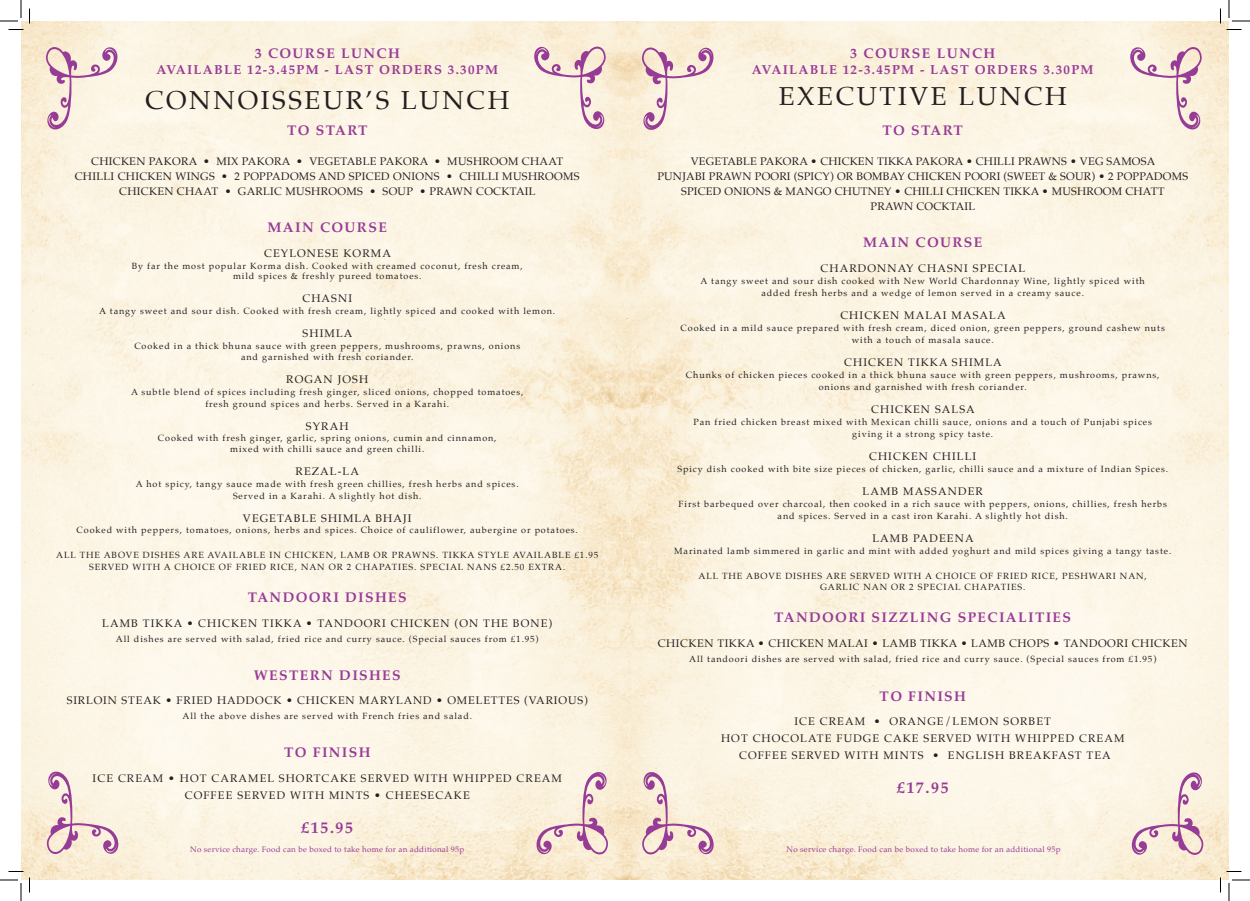
<style>
.page{position:relative;width:1250px;height:901px;background:#fff}
.page>*{position:absolute;margin:0;border:0;box-sizing:border-box;transform-origin:0 0}
.t1{font:26px "Palatino";letter-spacing:.1em;color:#231f20}
.t2{font:700 16px "Palatino";letter-spacing:.1em;color:#973c96}
.t3{font:700 14px "Palatino";letter-spacing:.1em;color:#973c96}
.t4{font:700 13px "Palatino";letter-spacing:.1em;color:#973c96}
.t5{font:11px/17px "Palatino";letter-spacing:.1em;color:#231f20;text-align:center}
.t6{font:11px/15px "Palatino";letter-spacing:.02em;color:#231f20;text-align:center}
.t7{font:11px/15px "Palatino";letter-spacing:.03em;color:#231f20;text-align:center}
.t8{font:11px "Palatino";letter-spacing:.08em;color:#231f20}
.t9{font:11px "Palatino";letter-spacing:.05em;color:#231f20}
.t10{font:9px/12px "Palatino";letter-spacing:.1em;color:#231f20;text-align:center}
.t11{font:8px "Palatino";letter-spacing:.03em;color:#973c96}
</style>
<div class="page">
<img style="left:21px;top:21px;width:1208px;height:859px">
<svg style="left:1127px;top:45px;width:75px;height:87px;background:#ecd8d5"></svg>
<svg style="left:641px;top:45px;width:75px;height:88px;background:#ecd6d2"></svg>
<svg style="left:1129px;top:770px;width:75px;height:87px;background:#ecd7d3"></svg>
<svg style="left:641px;top:769px;width:75px;height:87px;background:#ebd5cf"></svg>
<svg style="left:532px;top:45px;width:74px;height:87px;background:#ecd7d3"></svg>
<svg style="left:45px;top:45px;width:75px;height:87px;background:#ecd7d4"></svg>
<svg style="left:534px;top:769px;width:75px;height:87px;background:#ebd5cf"></svg>
<svg style="left:46px;top:769px;width:75px;height:87px;background:#ecd7d3"></svg>
<svg style="left:0;top:0;width:30px;height:30px"></svg>
<svg style="left:0;top:871px;width:30px;height:30px"></svg>
<svg style="left:1219px;top:0;width:31px;height:30px"></svg>
<svg style="left:1219px;top:871px;width:31px;height:30px"></svg>
<h3 class="t3" style="left:255px;top:41px;width:146px">3 COURSE LUNCH</h3>
<h3 class="t4" style="left:156px;top:59px;width:343px">AVAILABLE 12-3.45PM - LAST ORDERS 3.30PM</h3>
<h1 class="t1" style="left:145px;top:79px;width:366px">CONNOISSEUR’S LUNCH</h1>
<h3 class="t3" style="left:287px;top:118px;width:82px">TO START</h3>
<p class="t7" style="left:75px;top:154px;width:506px">CHICKEN PAKORA • MIX PAKORA • VEGETABLE PAKORA • MUSHROOM CHAAT<br>CHILLI CHICKEN WINGS • 2 POPPADOMS AND SPICED ONIONS • CHILLI MUSHROOMS<br>CHICKEN CHAAT • GARLIC MUSHROOMS • SOUP • PRAWN COCKTAIL</p>
<h3 class="t3" style="left:267px;top:215px;width:121px">MAIN COURSE</h3>
<p class="t5" style="left:264px;top:244px;width:128px">CEYLONESE KORMA</p>
<p class="t10" style="left:132px;top:260px;width:392px;line-height:10.8px">By far the most popular Korma dish. Cooked with creamed coconut, fresh cream, mild spices &amp; freshly pureed tomatoes.</p>
<p class="t8" style="left:302px;top:289px;width:51px">CHASNI</p>
<p class="t10" style="left:99px;top:305px;width:457px">A tangy sweet and sour dish. Cooked with fresh cream, lightly spiced and cooked with lemon.</p>
<p class="t8" style="left:303px;top:324px;width:51px">SHIMLA</p>
<p class="t10" style="left:134px;top:341px;width:387px;line-height:10.8px">Cooked in a thick bhuna sauce with green peppers, mushrooms, prawns, onions and garnished with fresh coriander.</p>
<p class="t5" style="left:286px;top:371px;width:83px">ROGAN JOSH</p>
<p class="t10" style="left:131px;top:386px;width:394px">A subtle blend of spices including fresh ginger, sliced onions, chopped tomatoes, fresh ground spices and herbs. Served in a Karahi.</p>
<p class="t8" style="left:306px;top:417px;width:44px">SYRAH</p>
<p class="t10" style="left:158px;top:432px;width:340px;line-height:10.8px">Cooked with fresh ginger, garlic, spring onions, cumin and cinnamon, mixed with chilli sauce and green chilli.</p>
<p class="t8" style="left:295px;top:462px;width:65px">REZAL-LA</p>
<p class="t10" style="left:136px;top:478px;width:384px">A hot spicy, tangy sauce made with fresh green chillies, fresh herbs and spices.<br>Served in a Karahi. A slightly hot dish.</p>
<p class="t5" style="left:243px;top:509px;width:170px">VEGETABLE SHIMLA BHAJI</p>
<p class="t10" style="left:77px;top:523px;width:503px">Cooked with peppers, tomatoes, onions, herbs and spices. Choice of cauliflower, aubergine or potatoes.</p>
<p class="t10" style="left:56px;top:549px;width:544px">ALL THE ABOVE DISHES ARE AVAILABLE IN CHICKEN, LAMB OR PRAWNS. TIKKA STYLE AVAILABLE £1.95<br>SERVED WITH A CHOICE OF FRIED RICE, NAN OR 2 CHAPATIES. SPECIAL NANS £2.50 EXTRA.</p>
<h3 class="t3" style="left:248px;top:586px;width:160px">TANDOORI DISHES</h3>
<p class="t5" style="left:102px;top:614px;width:451px">LAMB TIKKA • CHICKEN TIKKA • TANDOORI CHICKEN (ON THE BONE)</p>
<p class="t10" style="left:116px;top:633px;width:424px">All dishes are served with salad, fried rice and curry sauce. (Special sauces from £1.95)</p>
<h3 class="t3" style="left:254px;top:663px;width:148px">WESTERN DISHES</h3>
<p class="t8" style="left:67px;top:691px;width:522px">SIRLOIN STEAK • FRIED HADDOCK • CHICKEN MARYLAND • OMELETTES (VARIOUS)</p>
<p class="t10" style="left:182px;top:710px;width:291px">All the above dishes are served with French fries and salad.</p>
<h3 class="t3" style="left:284px;top:740px;width:88px">TO FINISH</h3>
<p class="t5" style="left:93px;top:769px;width:471px">ICE CREAM • HOT CARAMEL SHORTCAKE SERVED WITH WHIPPED CREAM<br>COFFEE SERVED WITH MINTS • CHEESECAKE</p>
<h2 class="t2" style="left:301px;top:813px;width:53px">£15.95</h2>
<h3 class="t3" style="left:850px;top:41px;width:146px">3 COURSE LUNCH</h3>
<h3 class="t4" style="left:752px;top:59px;width:343px">AVAILABLE 12-3.45PM - LAST ORDERS 3.30PM</h3>
<h1 class="t1" style="left:779px;top:75px;width:289px">EXECUTIVE LUNCH</h1>
<h3 class="t3" style="left:882px;top:118px;width:82px">TO START</h3>
<p class="t6" style="left:657px;top:154px;width:532px">VEGETABLE PAKORA • CHICKEN TIKKA PAKORA • CHILLI PRAWNS • VEG SAMOSA<br>PUNJABI PRAWN POORI (SPICY) OR BOMBAY CHICKEN POORI (SWEET &amp; SOUR) • 2 POPPADOMS SPICED ONIONS &amp; MANGO CHUTNEY • CHILLI CHICKEN TIKKA • MUSHROOM CHATT<br>PRAWN COCKTAIL</p>
<h3 class="t3" style="left:863px;top:230px;width:121px">MAIN COURSE</h3>
<p class="t5" style="left:820px;top:259px;width:206px">CHARDONNAY CHASNI SPECIAL</p>
<p class="t10" style="left:700px;top:274px;width:445px">A tangy sweet and sour dish cooked with New World Chardonnay Wine, lightly spiced with added fresh herbs and a wedge of lemon served in a creamy sauce.</p>
<p class="t5" style="left:840px;top:306px;width:167px">CHICKEN MALAI MASALA</p>
<p class="t10" style="left:680px;top:321px;width:486px">Cooked in a mild sauce prepared with fresh cream, diced onion, green peppers, ground cashew nuts with a touch of masala sauce.</p>
<p class="t5" style="left:844px;top:353px;width:159px">CHICKEN TIKKA SHIMLA</p>
<p class="t10" style="left:686px;top:368px;width:475px">Chunks of chicken pieces cooked in a thick bhuna sauce with green peppers, mushrooms, prawns, onions and garnished with fresh coriander.</p>
<p class="t5" style="left:871px;top:400px;width:105px">CHICKEN SALSA</p>
<p class="t10" style="left:693px;top:415px;width:460px">Pan fried chicken breast mixed with Mexican chilli sauce, onions and a touch of Punjabi spices giving it a strong spicy taste.</p>
<p class="t5" style="left:869px;top:447px;width:109px">CHICKEN CHILLI</p>
<p class="t10" style="left:677px;top:462px;width:492px">Spicy dish cooked with bite size pieces of chicken, garlic, chilli sauce and a mixture of Indian Spices.</p>
<p class="t5" style="left:862px;top:482px;width:122px">LAMB MASSANDER</p>
<p class="t10" style="left:678px;top:497px;width:490px">First barbequed over charcoal, then cooked in a rich sauce with peppers, onions, chillies, fresh herbs and spices. Served in a cast iron Karahi. A slightly hot dish.</p>
<p class="t5" style="left:872px;top:529px;width:103px">LAMB PADEENA</p>
<p class="t10" style="left:674px;top:544px;width:498px">Marinated lamb simmered in garlic and mint with added yoghurt and mild spices giving a tangy taste.</p>
<p class="t10" style="left:698px;top:571px;width:450px;line-height:10.8px">ALL THE ABOVE DISHES ARE SERVED WITH A CHOICE OF FRIED RICE, PESHWARI NAN,<br>GARLIC NAN OR 2 SPECIAL CHAPATIES.</p>
<h3 class="t3" style="left:774px;top:605px;width:298px">TANDOORI SIZZLING SPECIALITIES</h3>
<p class="t9" style="left:658px;top:634px;width:531px">CHICKEN TIKKA • CHICKEN MALAI • LAMB TIKKA • LAMB CHOPS • TANDOORI CHICKEN</p>
<p class="t10" style="left:689px;top:652px;width:469px">All tandoori dishes are served with salad, fried rice and curry sauce. (Special sauces from £1.95)</p>
<h3 class="t3" style="left:879px;top:684px;width:88px">TO FINISH</h3>
<p class="t5" style="left:721px;top:713px;width:405px">ICE CREAM • ORANGE/LEMON SORBET<br>HOT CHOCOLATE FUDGE CAKE SERVED WITH WHIPPED CREAM<br>COFFEE SERVED WITH MINTS • ENGLISH BREAKFAST TEA</p>
<h2 class="t2" style="left:896px;top:774px;width:53px">£17.95</h2>
<p class="t11" style="left:190px;top:843px;width:275px">No service charge. Food can be boxed to take home for an additional 95p</p>
<p class="t11" style="left:786px;top:843px;width:275px">No service charge. Food can be boxed to take home for an additional 95p</p>
</div>
